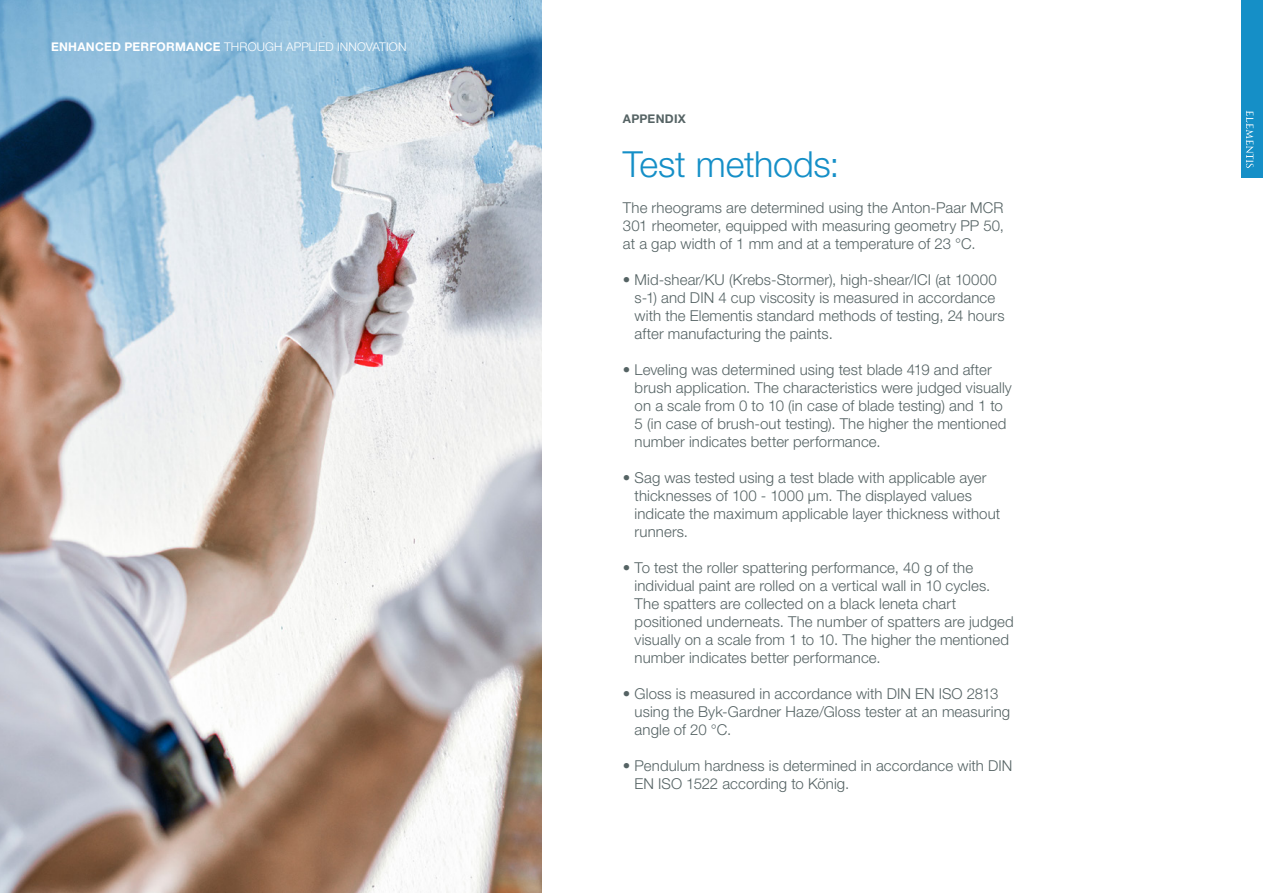
<style>
.page{position:relative;width:1263px;height:893px;background:#fff}
.page>*{position:absolute;margin:0;border:0;box-sizing:border-box;transform-origin:0 0}
.t1{font:300 36px "Helvetica Neue LT Std";letter-spacing:-.005em;color:#158fc7}
.t2{font:300 15px/18px "Helvetica Neue LT Std";letter-spacing:.005em;color:#556364}
.t3{font:300 12px "Helvetica Neue LT Std";letter-spacing:.015em;color:#fff}
.t4{font:700 12px "Helvetica Neue LT Std";letter-spacing:.02em;color:#556364}
.s1{font-weight:700}
</style>
<div class="page">
<div style="left:1242px;top:0;width:21px;height:177px;background:#158fc7"></div>
<img style="left:0;top:0;width:542px;height:893px">
<svg style="left:1246px;top:111px;width:8px;height:57px"></svg>
<p class="t3" style="left:51px;top:39px;width:357px"><span class="s1">ENHANCED PERFORMANCE</span> THROUGH APPLIED INNOVATION</p>
<p class="t4" style="left:623px;top:111px;width:64px">APPENDIX</p>
<h1 class="t1" style="left:623px;top:142px;width:218px">Test methods:</h1>
<p class="t2" style="left:623px;top:198px;width:383px;text-align:justify">The rheograms are determined using the Anton-Paar MCR 301 rheometer, equipped with measuring geometry PP 50, at a gap width of 1 mm and at a temperature of 23 °C.</p>
<p class="t2" style="left:635px;top:270px;width:371px;text-indent:-12px">• Mid-shear/KU (Krebs-Stormer), high-shear/ICI (at 10000 s-1) and DIN 4 cup viscosity is measured in accordance with the Elementis standard methods of testing, 24 hours after manufacturing the paints.</p>
<p class="t2" style="left:635px;top:360px;width:379px;text-indent:-12px">• Leveling was determined using test blade 419 and after brush application. The characteristics were judged visually on a scale from 0 to 10 (in case of blade testing) and 1 to 5 (in case of brush-out testing). The higher the mentioned number indicates better performance.</p>
<p class="t2" style="left:635px;top:468px;width:367px;text-indent:-12px">• Sag was tested using a test blade with applicable ayer thicknesses of 100 - 1000 μm. The displayed values indicate the maximum applicable layer thickness without runners.</p>
<p class="t2" style="left:635px;top:558px;width:381px;text-indent:-12px">• To test the roller spattering performance, 40 g of the individual paint are rolled on a vertical wall in 10 cycles.<br>The spatters are collected on a black leneta chart positioned underneats. The number of spatters are judged visually on a scale from 1 to 10. The higher the mentioned number indicates better performance.</p>
<p class="t2" style="left:635px;top:684px;width:377px;text-indent:-12px">• Gloss is measured in accordance with DIN EN ISO 2813 using the Byk-Gardner Haze/Gloss tester at an measuring angle of 20 °C.</p>
<p class="t2" style="left:635px;top:756px;width:379px;text-indent:-12px">• Pendulum hardness is determined in accordance with DIN<br>EN ISO 1522 according to König.</p>
</div>
